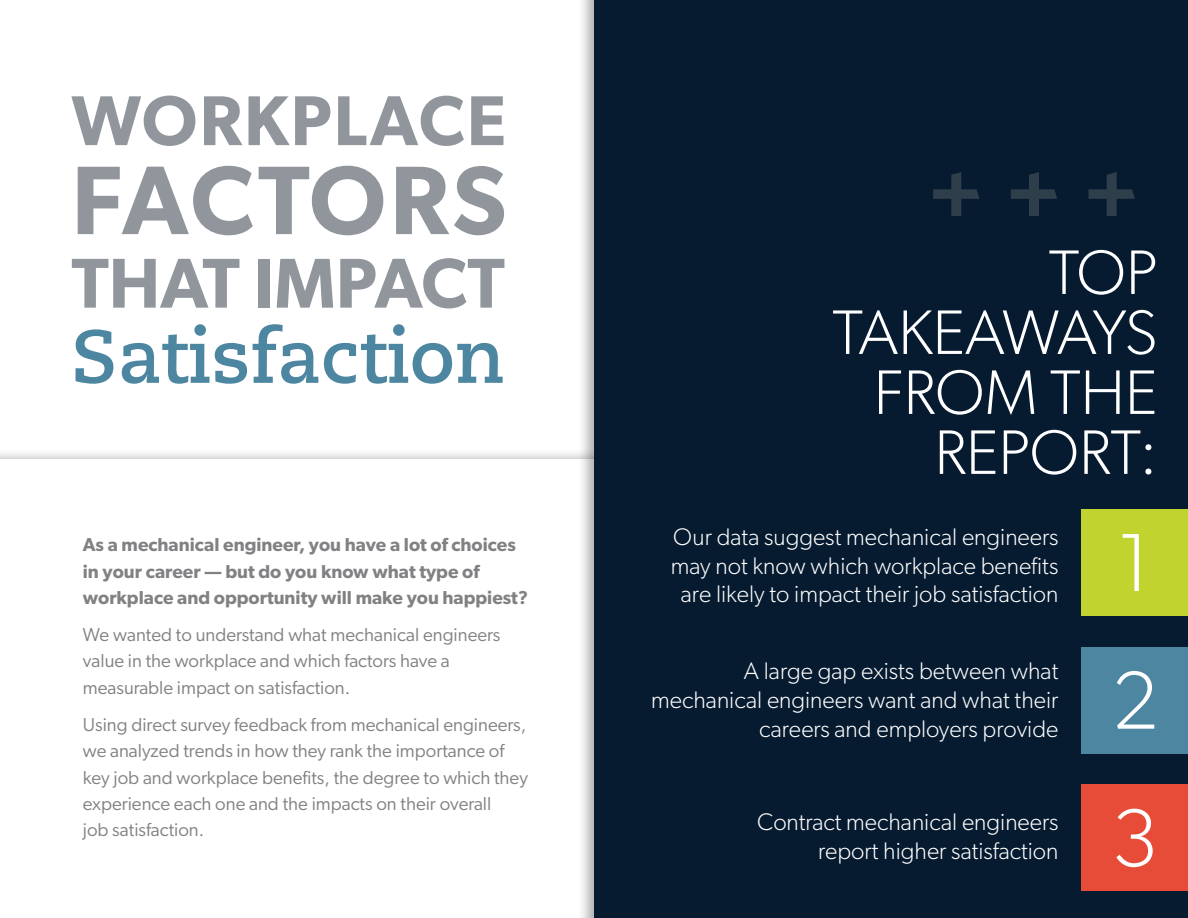
<style>
.page{position:relative;width:1188px;height:918px;background:#fff}
.page>*{position:absolute;margin:0;border:0;box-sizing:border-box;transform-origin:0 0}
.t1{font:600 97.65px "Gibson";letter-spacing:.03em;color:#91959c}
.t2{font:300 82.5px/137.7px "Gibson";color:#fff;text-align:justify}
.t3{font:700 75px "Caecilia LT Pro 75";color:#4d86a0}
.t4{font:600 70.65px "Gibson";letter-spacing:.01em;color:#91959c}
.t5{font:600 70.65px "Gibson";letter-spacing:.03em;color:#91959c}
.t6{font:300 63px/60px "Gibson";color:#fff;text-align:right}
.t7{font:300 24px/28.8px "Gibson";color:#fff;text-align:right}
.t8{font:18.75px/26.4px "Gibson";color:#6d6e71}
.t9{font:600 18.75px/26.4px "Gibson";color:#6d6e71}
</style>
<div class="page">
<div style="left:576px;top:0;width:612px;height:918px;background:#000;opacity:.32"></div>
<div style="left:594px;top:0;width:594px;height:918px;background:#061a30"></div>
<div style="left:1082px;top:509px;width:106px;height:107px;background:#c1d32f"></div>
<div style="left:1082px;top:647px;width:106px;height:106px;background:#4d86a0"></div>
<div style="left:1082px;top:785px;width:106px;height:106px;background:#e64c38"></div>
<svg style="left:933px;top:172px;width:47px;height:44px"></svg>
<svg style="left:1011px;top:172px;width:46px;height:44px"></svg>
<svg style="left:1089px;top:172px;width:46px;height:44px"></svg>
<h3 class="t5" style="left:72px;top:78px;width:436px">WORKPLACE</h3>
<h1 class="t1" style="left:72px;top:142px;width:436px">FACTORS</h1>
<h3 class="t4" style="left:72px;top:241px;width:435px">THAT IMPACT</h3>
<h3 class="t3" style="left:72px;top:306px;width:435px">Satisfaction</h3>
<p class="t9" style="left:83px;top:531px;width:447px">As a mechanical engineer, you have a lot of choices in your career — but do you know what type of workplace and opportunity will make you happiest?</p>
<p class="t8" style="left:83px;top:621px;width:419px">We wanted to understand what mechanical engineers value in the workplace and which factors have a measurable impact on satisfaction.</p>
<p class="t8" style="left:83px;top:711px;width:447px">Using direct survey feedback from mechanical engineers, we analyzed trends in how they rank the importance of key job and workplace benefits, the degree to which they experience each one and the impacts on their overall<br>job satisfaction.</p>
<h3 class="t6" style="left:832px;top:242px;width:326px">TOP<br>TAKEAWAYS<br>FROM THE<br>REPORT:</h3>
<p class="t7" style="left:671px;top:522px;width:389px;text-align:center">Our data suggest mechanical engineers may not know which workplace benefits are likely to impact their job satisfaction</p>
<p class="t7" style="left:651px;top:656px;width:409px">A large gap exists between what mechanical engineers want and what their careers and employers provide</p>
<p class="t7" style="left:757px;top:807px;width:303px">Contract mechanical engineers report higher satisfaction</p>
<h2 class="t2" style="left:1112px;top:493px;width:48px">1<br>2<br>3</h2>
</div>
